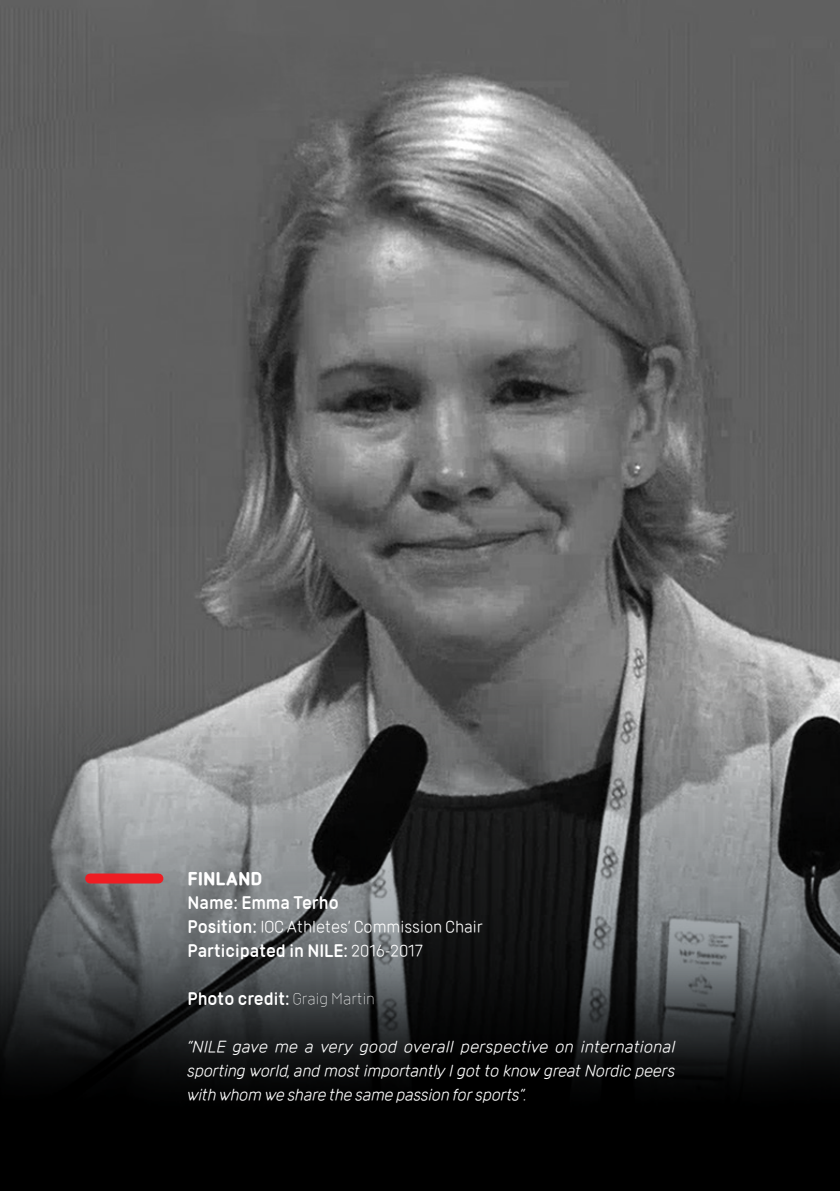
<style>
.page{position:relative;width:840px;height:1191px;background:#fff}
.page>*{position:absolute;margin:0;border:0;box-sizing:border-box;transform-origin:0 0}
.t1{font:italic 16.4px/24px "DIF";color:#fff;text-align:justify}
.t2{font:600 16.4px/24px "DIF";color:#fff}
.t3{font:700 16.4px "DIF";letter-spacing:.005em;color:#fff}
.s1{font-weight:400}
.s2{font-weight:300}
</style>
<div class="page">
<img style="left:0;top:0;width:839px;height:685px">
<svg style="left:0;top:685px;width:839px;height:506px;background:#3d3e3f"></svg>
<div style="left:90px;top:873px;width:68px;height:10px;background:#ee1d23"></div>
<p class="t3" style="left:187px;top:868px;width:76px">FINLAND</p>
<p class="t2" style="left:187px;top:890px;width:297px">Name: Emma Terho<br>Position: <span class="s1">IOC Athletes’ Commission Chair<br></span>Participated in NILE: <span class="s1">2016-2017</span></p>
<p class="t2" style="left:187px;top:986px;width:189px">Photo credit: <span class="s2">Graig Martin</span></p>
<p class="t1" style="left:187px;top:1034px;width:489px">”NILE gave me a very good overall perspective on international sporting world, and most importantly I got to know great Nordic peers with whom we share the same passion for sports”.</p>
</div>
